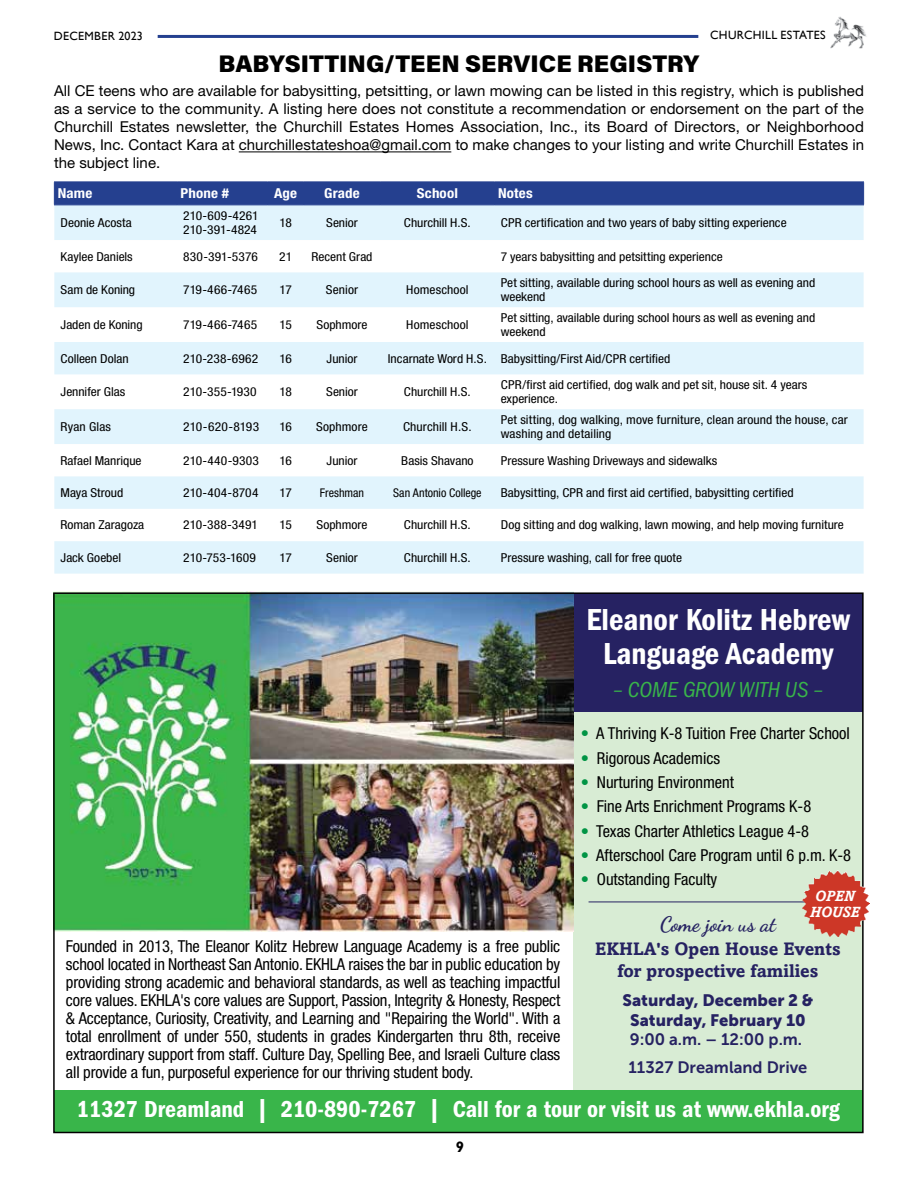
<style>
.page{position:relative;width:918px;height:1188px;background:#fff}
.page>*{position:absolute;margin:0;border:0;box-sizing:border-box;transform-origin:0 0}
.t1{font:600 condensed 31.5px/34.5px "Franklin Gothic LT";color:#fff;text-align:center}
.t2{font:600 condensed 24px "Franklin Gothic LT";color:#fff}
.t3{font:900 24px "Acumin Pro";letter-spacing:.005em;color:#000}
.t4{font:italic condensed 22.5px "Franklin Gothic LT";color:#39b54a}
.t5{font:21px "Dancing Script";color:#262262}
.t6{font:700 18px/21.6px "Amasis MTW1 G";color:#262262;text-align:center}
.t7{font:condensed 16.5px/18px "Helvetica Neue LT Std";color:#000;text-align:justify}
.t8{font:16.5px/19.8px "Museo Sans 900";color:#262262;text-align:center}
.t9{font:16.5px/27.3px "Museo Sans 700";color:#262262}
.t10{font:15px/18px "Helvetica Neue LT Std";letter-spacing:.005em;color:#000;text-align:justify}
.t11{font:italic 700 15px/16.5px "Amasis MTW1 G";letter-spacing:-.01em;color:#fff;text-align:center}
.t12{font:700 15px "Gill Sans";color:#000}
.t13{font:700 condensed 13.65px "Helvetica Neue LT Std";letter-spacing:.01em;color:#fff;scale:1.1 1}
.t14{font:condensed 12.3px/13.6px "Helvetica Neue LT Std";color:#000;scale:1.1 1}
.t15{font:12px "Gill Sans";letter-spacing:.025em;color:#000}
.t16{font:condensed 12px "Helvetica Neue LT Std";color:#000}
.s1{color:#009444}
</style>
<div class="page">
<div style="left:573px;top:703px;width:290px;height:395px;background:#d8ecd4"></div>
<div style="left:54px;top:1090px;width:809px;height:43px;background:#39b54a"></div>
<div style="left:566px;top:593px;width:297px;height:119px;background:#262262"></div>
<img style="left:55px;top:594px;width:518px;height:337px">
<hr style="left:589px;top:902px;width:260px;height:1px;background:#262262">
<img style="left:802px;top:871px;width:67px;height:66px">
<img style="left:830px;top:16px;width:37px;height:33px">
<hr style="left:158px;top:35px;width:540px;height:3px;background:#25408f">
<hr style="left:239px;top:152px;width:212px;height:1px;background:#000">
<svg style="left:54px;top:206px;width:810px;height:368px;fill:#e1f4fd"></svg>
<div style="left:54px;top:182px;width:810px;height:23px;background:#25408f"></div>
<hr style="left:54px;top:205px;width:123px;height:1px;background:#25408f">
<hr style="left:177px;top:205px;width:91px;height:1px;background:#25408f">
<hr style="left:268px;top:205px;width:36px;height:1px;background:#25408f">
<hr style="left:304px;top:205px;width:76px;height:1px;background:#25408f">
<hr style="left:380px;top:205px;width:115px;height:1px;background:#25408f">
<hr style="left:495px;top:205px;width:369px;height:1px;background:#25408f">
<p class="t15" style="left:54px;top:29px;width:90px">DECEMBER 2023</p>
<p class="t15" style="left:710px;top:28px;width:117px">CHURCHILL ESTATES</p>
<h2 class="t3" style="left:219px;top:46px;width:482px">BABYSITTING/TEEN SERVICE REGISTRY</h2>
<p class="t10" style="left:54px;top:82px;width:812px">All CE teens who are available for babysitting, petsitting, or lawn mowing can be listed in this registry, which is published as a service to the community. A listing here does not constitute a recommendation or endorsement on the part of the Churchill Estates newsletter, the Churchill Estates Homes Association, Inc., its Board of Directors, or Neighborhood News, Inc. Contact Kara at churchillestateshoa@gmail.com to make changes to your listing and write Churchill Estates in the subject line.</p>
<p class="t13" style="left:58px;top:185px;width:33px">Name</p>
<p class="t13" style="left:181px;top:185px;width:45px">Phone #</p>
<p class="t13" style="left:274px;top:185px;width:22px">Age</p>
<p class="t13" style="left:324px;top:185px;width:34px">Grade</p>
<p class="t13" style="left:417px;top:185px;width:39px">School</p>
<p class="t13" style="left:498px;top:185px;width:33px">Notes</p>
<p class="t14" style="left:61px;top:216px;width:66px">Deonie Acosta</p>
<p class="t14" style="left:183px;top:209px;width:70px">210-609-4261<br>210-391-4824</p>
<p class="t14" style="left:280px;top:216px;width:13px">18</p>
<p class="t14" style="left:326px;top:216px;width:30px">Senior</p>
<p class="t14" style="left:404px;top:216px;width:62px">Churchill H.S.</p>
<p class="t14" style="left:501px;top:216px;width:261px">CPR certification and two years of baby sitting experience</p>
<p class="t14" style="left:61px;top:249px;width:67px">Kaylee Daniels</p>
<p class="t14" style="left:183px;top:249px;width:69px">830-391-5376</p>
<p class="t14" style="left:279px;top:249px;width:13px">21</p>
<p class="t14" style="left:311px;top:249px;width:57px">Recent Grad</p>
<p class="t14" style="left:501px;top:249px;width:203px">7 years babysitting and petsitting experience</p>
<p class="t14" style="left:61px;top:283px;width:69px">Sam de Koning</p>
<p class="t14" style="left:183px;top:283px;width:69px">719-466-7465</p>
<p class="t14" style="left:280px;top:283px;width:13px">17</p>
<p class="t14" style="left:326px;top:283px;width:31px">Senior</p>
<p class="t14" style="left:406px;top:283px;width:58px">Homeschool</p>
<p class="t14" style="left:501px;top:276px;width:287px">Pet sitting, available during school hours as well as evening and weekend</p>
<p class="t14" style="left:61px;top:318px;width:76px">Jaden de Koning</p>
<p class="t14" style="left:183px;top:318px;width:69px">719-466-7465</p>
<p class="t14" style="left:280px;top:318px;width:13px">15</p>
<p class="t14" style="left:317px;top:318px;width:48px">Sophmore</p>
<p class="t14" style="left:406px;top:318px;width:58px">Homeschool</p>
<p class="t14" style="left:501px;top:311px;width:287px">Pet sitting, available during school hours as well as evening and weekend</p>
<p class="t14" style="left:61px;top:351px;width:63px">Colleen Dolan</p>
<p class="t14" style="left:183px;top:351px;width:70px">210-238-6962</p>
<p class="t14" style="left:280px;top:351px;width:13px">16</p>
<p class="t14" style="left:327px;top:351px;width:29px">Junior</p>
<p class="t14" style="left:388px;top:351px;width:258px">Incarnate Word H.S. Babysitting/First Aid/CPR certified</p>
<p class="t14" style="left:61px;top:385px;width:60px">Jennifer Glas</p>
<p class="t14" style="left:183px;top:385px;width:68px">210-355-1930</p>
<p class="t14" style="left:280px;top:385px;width:13px">18</p>
<p class="t14" style="left:326px;top:385px;width:30px">Senior</p>
<p class="t14" style="left:404px;top:385px;width:62px">Churchill H.S.</p>
<p class="t14" style="left:501px;top:378px;width:280px">CPR/first aid certified, dog walk and pet sit, house sit. 4 years experience.</p>
<p class="t14" style="left:61px;top:420px;width:47px">Ryan Glas</p>
<p class="t14" style="left:183px;top:420px;width:71px">210-620-8193</p>
<p class="t14" style="left:279px;top:420px;width:13px">16</p>
<p class="t14" style="left:316px;top:420px;width:49px">Sophmore</p>
<p class="t14" style="left:403px;top:420px;width:64px">Churchill H.S.</p>
<p class="t14" style="left:501px;top:413px;width:317px">Pet sitting, dog walking, move furniture, clean around the house, car washing and detailing</p>
<p class="t14" style="left:61px;top:453px;width:75px">Rafael Manrique</p>
<p class="t14" style="left:183px;top:453px;width:70px">210-440-9303</p>
<p class="t14" style="left:280px;top:453px;width:13px">16</p>
<p class="t14" style="left:327px;top:453px;width:29px">Junior</p>
<p class="t14" style="left:401px;top:453px;width:67px">Basis Shavano</p>
<p class="t14" style="left:501px;top:453px;width:198px">Pressure Washing Driveways and sidewalks</p>
<p class="t14" style="left:61px;top:486px;width:59px">Maya Stroud</p>
<p class="t14" style="left:183px;top:486px;width:70px">210-404-8704</p>
<p class="t14" style="left:280px;top:486px;width:13px">17</p>
<p class="t16" style="left:320px;top:486px;width:46px">Freshman</p>
<p class="t16" style="left:393px;top:486px;width:90px">San Antonio College</p>
<p class="t14" style="left:501px;top:486px;width:268px">Babysitting, CPR and first aid certified, babysitting certified</p>
<p class="t14" style="left:61px;top:518px;width:78px">Roman Zaragoza</p>
<p class="t14" style="left:183px;top:518px;width:70px">210-388-3491</p>
<p class="t14" style="left:280px;top:518px;width:13px">15</p>
<p class="t14" style="left:317px;top:518px;width:48px">Sophmore</p>
<p class="t14" style="left:404px;top:518px;width:62px">Churchill H.S.</p>
<p class="t14" style="left:501px;top:518px;width:313px">Dog sitting and dog walking, lawn mowing, and help moving furniture</p>
<p class="t14" style="left:61px;top:551px;width:57px">Jack Goebel</p>
<p class="t14" style="left:183px;top:551px;width:68px">210-753-1609</p>
<p class="t14" style="left:280px;top:551px;width:13px">17</p>
<p class="t14" style="left:326px;top:551px;width:30px">Senior</p>
<p class="t14" style="left:404px;top:551px;width:62px">Churchill H.S.</p>
<p class="t14" style="left:501px;top:551px;width:166px">Pressure washing, call for free quote</p>
<h1 class="t1" style="left:587px;top:602px;width:265px">Eleanor Kolitz Hebrew<br>Language Academy</h1>
<h3 class="t4" style="left:613px;top:677px;width:211px">– COME GROW WITH US –</h3>
<h3 class="t7" style="left:581px;top:725px;width:271px"><span class="s1">•</span> A Thriving K-8 Tuition Free Charter School</h3>
<h3 class="t7" style="left:581px;top:749px;width:141px"><span class="s1">•</span> Rigorous Academics</h3>
<h3 class="t7" style="left:581px;top:773px;width:155px"><span class="s1">•</span> Nurturing Environment</h3>
<h3 class="t7" style="left:581px;top:797px;width:232px"><span class="s1">•</span> Fine Arts Enrichment Programs K-8</h3>
<h3 class="t7" style="left:581px;top:822px;width:230px"><span class="s1">•</span> Texas Charter Athletics League 4-8</h3>
<h3 class="t7" style="left:581px;top:846px;width:272px"><span class="s1">•</span> Afterschool Care Program until 6 p.m. K-8</h3>
<h3 class="t7" style="left:581px;top:870px;width:138px"><span class="s1">•</span> Outstanding Faculty</h3>
<p class="t11" style="left:810px;top:887px;width:51px">OPEN<br>HOUSE</p>
<h3 class="t5" style="left:660px;top:908px;width:117px">Come join us at</h3>
<h3 class="t6" style="left:595px;top:939px;width:247px">EKHLA's Open House Events for prospective families</h3>
<h3 class="t8" style="left:622px;top:990px;width:193px">Saturday, December 2 &amp;<br>Saturday, February 10</h3>
<h3 class="t9" style="left:629px;top:1026px;width:180px">9:00 a.m. – 12:00 p.m.<br>11327 Dreamland Drive</h3>
<p class="t7" style="left:66px;top:937px;width:496px">Founded in 2013, The Eleanor Kolitz Hebrew Language Academy is a free public school located in Northeast San Antonio. EKHLA raises the bar in public education by providing strong academic and behavioral standards, as well as teaching impactful core values. EKHLA's core values are Support, Passion, Integrity &amp; Honesty, Respect &amp; Acceptance, Curiosity, Creativity, and Learning and "Repairing the World". With a total enrollment of under 550, students in grades Kindergarten thru 8th, receive extraordinary support from staff. Culture Day, Spelling Bee, and Israeli Culture class all provide a fun, purposeful experience for our thriving student body.</p>
<h2 class="t2" style="left:77px;top:1095px;width:764px">11327 Dreamland | 210-890-7267 | Call for a tour or visit us at www.ekhla.org</h2>
<p class="t12" style="left:456px;top:1138px;width:10px">9</p>
</div>
